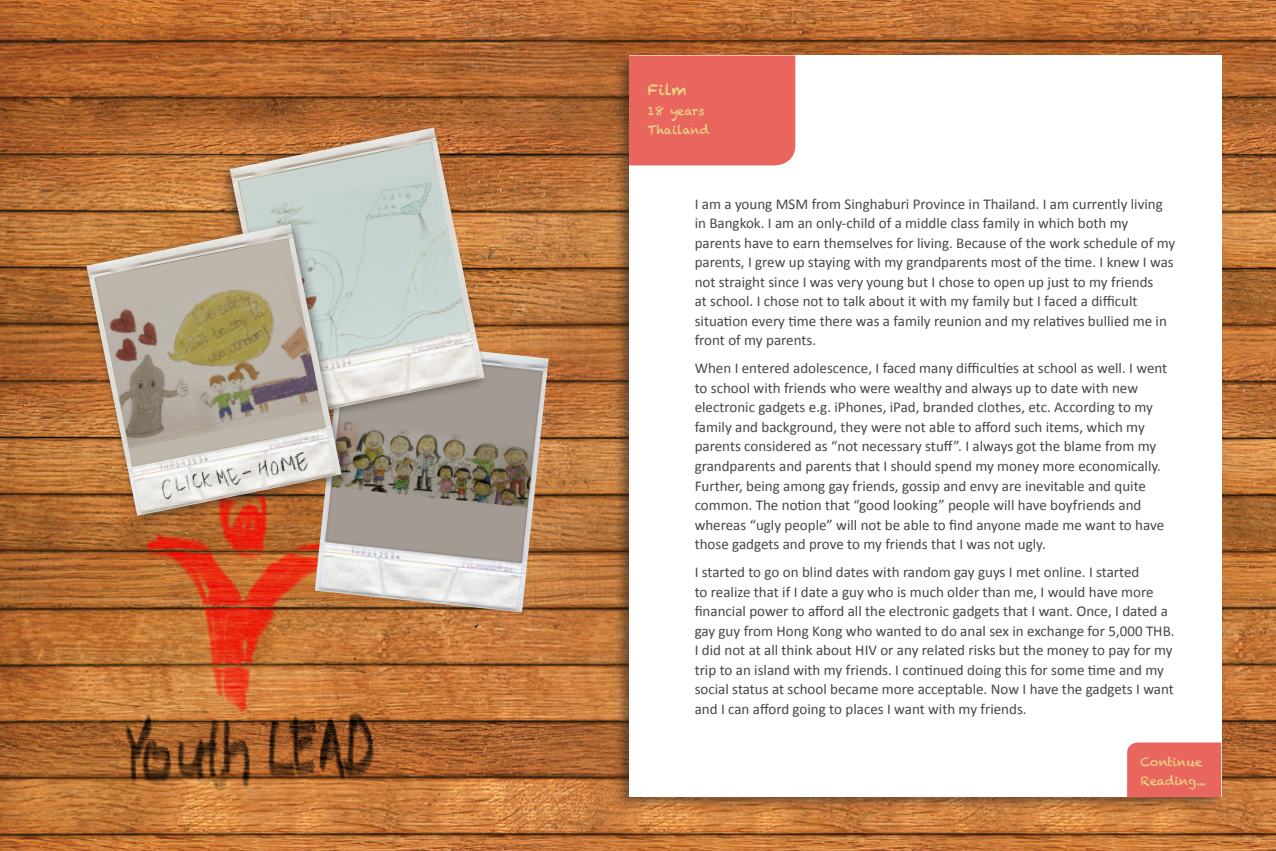
<style>
.page{position:relative;width:1276px;height:851px;background:#fff}
.page>*{position:absolute;margin:0;border:0;box-sizing:border-box;transform-origin:0 0}
.Body{font:15px/19.5px "Calibri";color:#464748}
.heading{font:15px "Chalkduster";color:#ead884}
.heading-2{font:12px "Chalkduster";color:#ead884}
</style>
<div class="page">
<img style="left:0;top:0;width:1276px;height:850px">
<div style="left:613px;top:52px;width:610px;height:759px;background:#231f20;opacity:.5"></div>
<div style="left:629px;top:56px;width:592px;height:740px;background:#fff"></div>
<img style="left:315px;top:337px;width:234px;height:275px">
<div style="left:218px;top:121px;width:271px;height:309px;background:#231f20;opacity:.5"></div>
<img style="left:230px;top:127px;width:255px;height:292px">
<div style="left:80px;top:219px;width:272px;height:308px;background:#231f20;opacity:.5"></div>
<img style="left:86px;top:224px;width:255px;height:291px">
<div style="left:629px;top:55px;width:166px;height:110px;background:#e9665e"></div>
<div style="left:1127px;top:742px;width:94px;height:54px;background:#e9665e"></div>
<p class="heading" style="left:647px;top:81px;width:41px">Film</p>
<p class="heading-2" style="left:647px;top:103px;width:59px">18 years</p>
<p class="heading-2" style="left:647px;top:123px;width:63px">Thailand</p>
<p class="Body" style="left:694px;top:194px;width:482px">I am a young MSM from Singhaburi Province in Thailand. I am currently living in Bangkok. I am an only-child of a middle class family in which both my parents have to earn themselves for living. Because of the work schedule of my parents, I grew up staying with my grandparents most of the time. I knew I was not straight since I was very young but I chose to open up just to my friends<br>at school. I chose not to talk about it with my family but I faced a difficult situation every time there was a family reunion and my relatives bullied me in front of my parents.</p>
<p class="Body" style="left:694px;top:358px;width:474px">When I entered adolescence, I faced many difficulties at school as well. I went to school with friends who were wealthy and always up to date with new electronic gadgets e.g. iPhones, iPad, branded clothes, etc. According to my family and background, they were not able to afford such items, which my parents considered as “not necessary stuff”. I always got the blame from my grandparents and parents that I should spend my money more economically.<br>Further, being among gay friends, gossip and envy are inevitable and quite common. The notion that “good looking” people will have boyfriends and whereas “ugly people” will not be able to find anyone made me want to have those gadgets and prove to my friends that I was not ugly.</p>
<p class="Body" style="left:694px;top:562px;width:481px">I started to go on blind dates with random gay guys I met online. I started<br>to realize that if I date a guy who is much older than me, I would have more financial power to afford all the electronic gadgets that I want. Once, I dated a gay guy from Hong Kong who wanted to do anal sex in exchange for 5,000 THB.<br>I did not at all think about HIV or any related risks but the money to pay for my trip to an island with my friends. I continued doing this for some time and my social status at school became more acceptable. Now I have the gadgets I want and I can afford going to places I want with my friends.</p>
<p class="heading-2" style="left:1140px;top:754px;width:64px">Continue</p>
<p class="heading-2" style="left:1140px;top:774px;width:67px">Reading...</p>
</div>
